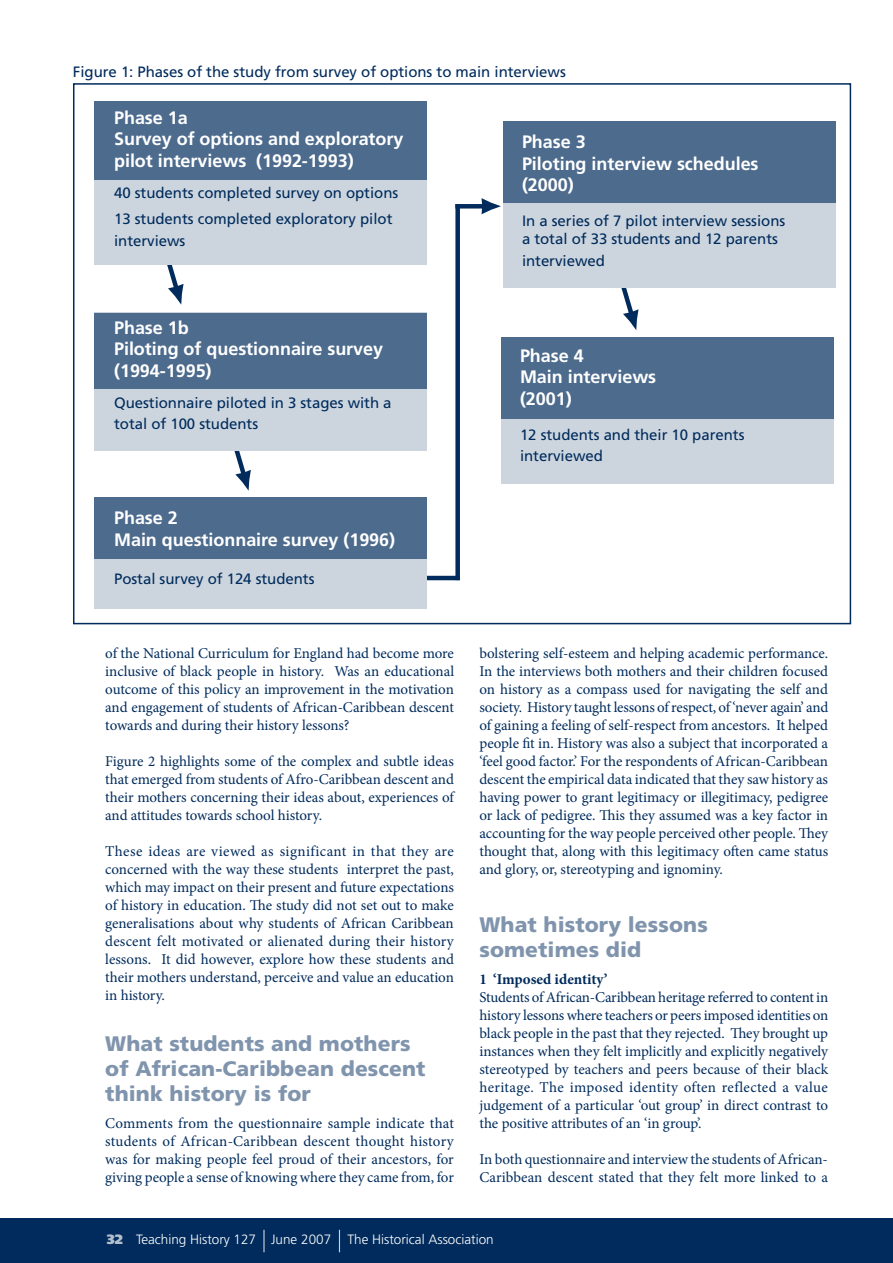
<style>
.page{position:relative;width:893px;height:1263px;background:#fff}
.page>*{position:absolute;margin:0;border:0;box-sizing:border-box;transform-origin:0 0}
.t1{font:900 21px/25.2px "Frutiger LT Std";letter-spacing:.005em;color:#8095ad}
.t2{font:700 18px/21.6px "Frutiger LT Std";letter-spacing:-.005em;color:#fff}
.t3{font:15px/18px "Minion Pro";letter-spacing:-.005em;color:#002b5c;text-align:justify}
.t4{font:15px/21.6px "Frutiger LT Std";letter-spacing:-.005em;color:#002b5c}
.t5{font:700 15px "Minion Pro";letter-spacing:-.005em;color:#002b5c}
.t6{font:300 13.5px "Frutiger LT Std";color:#fff}
.t7{font:900 13.5px "Frutiger LT Std";color:#b3bfce}
</style>
<div class="page">
<div style="left:0;top:1218px;width:893px;height:45px;background:#002b5c"></div>
<hr style="left:263px;top:1230px;width:2px;height:22px;background:#ccd5de">
<svg style="left:339px;top:1230px;width:1px;height:22px"></svg>
<hr style="left:418px;top:576px;width:42px;height:4px;background:#002b5c">
<svg style="left:621px;top:288px;width:17px;height:42px"></svg>
<svg style="left:234px;top:451px;width:17px;height:40px"></svg>
<svg style="left:167px;top:265px;width:17px;height:40px"></svg>
<div style="left:503px;top:122px;width:333px;height:166px;background:#ccd5de"></div>
<div style="left:94px;top:101px;width:333px;height:164px;background:#ccd5de"></div>
<div style="left:94px;top:101px;width:333px;height:78px;background:#4d6b8d"></div>
<div style="left:94px;top:313px;width:333px;height:138px;background:#ccd5de"></div>
<div style="left:94px;top:498px;width:333px;height:110px;background:#ccd5de"></div>
<div style="left:501px;top:338px;width:332px;height:146px;background:#ccd5de"></div>
<div style="left:501px;top:338px;width:332px;height:81px;background:#4d6b8d"></div>
<div style="left:94px;top:498px;width:333px;height:61px;background:#4d6b8d"></div>
<div style="left:94px;top:313px;width:333px;height:75px;background:#4d6b8d"></div>
<div style="left:503px;top:122px;width:333px;height:81px;background:#4d6b8d"></div>
<svg style="left:482px;top:198px;width:19px;height:16px"></svg>
<div style="left:455px;top:204px;width:33px;height:5px;background:#002b5c"></div>
<div style="left:455px;top:204px;width:5px;height:376px;background:#002b5c"></div>
<p class="t4" style="left:73px;top:61px;width:494px">Figure 1: Phases of the study from survey of options to main interviews</p>
<p class="t2" style="left:114px;top:107px;width:291px">Phase 1a<br>Survey of options and exploratory pilot interviews (1992-1993)</p>
<p class="t4" style="left:114px;top:179px;width:286px;line-height:26.5px">40 students completed survey on options<br>13 students completed exploratory pilot</p>
<p class="t4" style="left:114px;top:230px;width:73px">interviews</p>
<p class="t2" style="left:114px;top:317px;width:271px">Phase 1b<br>Piloting of questionnaire survey (1994-1995)</p>
<p class="t4" style="left:114px;top:392px;width:279px">Questionnaire piloted in 3 stages with a total of 100 students</p>
<p class="t2" style="left:114px;top:507px;width:283px">Phase 2<br>Main questionnaire survey (1996)</p>
<p class="t4" style="left:114px;top:568px;width:202px">Postal survey of 124 students</p>
<p class="t2" style="left:522px;top:131px;width:238px">Phase 3<br>Piloting interview schedules (2000)</p>
<p class="t4" style="left:522px;top:212px;width:265px;line-height:18px">In a series of 7 pilot interview sessions a total of 33 students and 12 parents</p>
<p class="t4" style="left:522px;top:250px;width:84px">interviewed</p>
<p class="t2" style="left:520px;top:345px;width:138px">Phase 4<br>Main interviews (2001)</p>
<p class="t4" style="left:520px;top:424px;width:226px">12 students and their 10 parents interviewed</p>
<p class="t3" style="left:105px;top:644px;width:350px">of the National Curriculum for England had become more inclusive of black people in history. Was an educational outcome of this policy an improvement in the motivation and engagement of students of African-Caribbean descent towards and during their history lessons?</p>
<p class="t3" style="left:105px;top:752px;width:350px">Figure 2 highlights some of the complex and subtle ideas that emerged from students of Afro-Caribbean descent and their mothers concerning their ideas about, experiences of and attitudes towards school history.</p>
<p class="t3" style="left:105px;top:842px;width:350px">These ideas are viewed as significant in that they are concerned with the way these students interpret the past, which may impact on their present and future expectations of history in education. The study did not set out to make generalisations about why students of African Caribbean descent felt motivated or alienated during their history lessons. It did however, explore how these students and their mothers understand, perceive and value an education in history.</p>
<h1 class="t1" style="left:105px;top:1031px;width:322px">What students and mothers of African-Caribbean descent think history is for</h1>
<p class="t3" style="left:105px;top:1114px;width:350px">Comments from the questionnaire sample indicate that students of African-Caribbean descent thought history was for making people feel proud of their ancestors, for giving people a sense of knowing where they came from, for</p>
<p class="t3" style="left:479px;top:644px;width:350px">bolstering self-esteem and helping academic performance.<br>In the interviews both mothers and their children focused on history as a compass used for navigating the self and society. History taught lessons of respect, of ‘never again’ and of gaining a feeling of self-respect from ancestors. It helped people fit in. History was also a subject that incorporated a ‘feel good factor.’ For the respondents of African-Caribbean descent the empirical data indicated that they saw history as having power to grant legitimacy or illegitimacy, pedigree or lack of pedigree. This they assumed was a key factor in accounting for the way people perceived other people. They thought that, along with this legitimacy often came status and glory, or, stereotyping and ignominy.</p>
<h1 class="t1" style="left:479px;top:912px;width:230px">What history lessons sometimes did</h1>
<p class="t5" style="left:479px;top:969px;width:129px">1 ‘Imposed identity’</p>
<p class="t3" style="left:479px;top:989px;width:350px">Students of African-Caribbean heritage referred to content in history lessons where teachers or peers imposed identities on black people in the past that they rejected. They brought up instances when they felt implicitly and explicitly negatively stereotyped by teachers and peers because of their black heritage. The imposed identity often reflected a value judgement of a particular ‘out group’ in direct contrast to the positive attributes of an ‘in group’.</p>
<p class="t3" style="left:479px;top:1151px;width:350px">In both questionnaire and interview the students of African-<br>Caribbean descent stated that they felt more linked to a</p>
<p class="t7" style="left:107px;top:1231px;width:9px">32</p>
<p class="t6" style="left:136px;top:1232px;width:359px">Teaching History 127 June 2007 The Historical Association</p>
</div>
